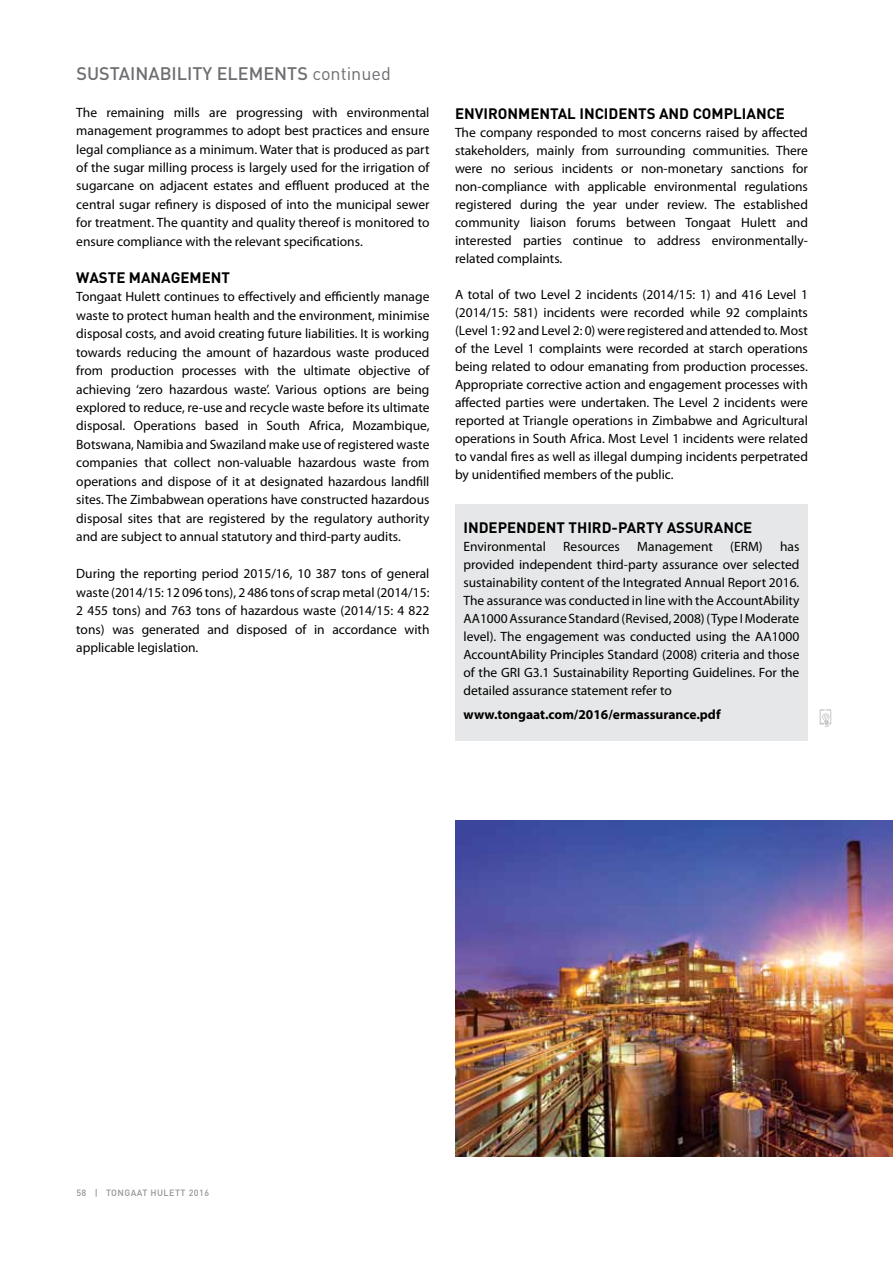
<style>
.page{position:relative;width:893px;height:1263px;background:#fff}
.page>*{position:absolute;margin:0;border:0;box-sizing:border-box;transform-origin:0 0}
.t1{font:500 18px "DIN";color:#6d6e71}
.t2{font:700 15px "DIN";color:#000}
.t3{font:13.5px/18px "Myriad Pro";color:#000;text-align:justify}
.t4{font:700 13.5px "Myriad Pro";color:#000}
.t5{font:500 9px "DIN";letter-spacing:.05em;color:#939598}
.s1{font-weight:400}
</style>
<div class="page">
<div style="left:455px;top:505px;width:353px;height:236px;background:#e6e7e8"></div>
<img style="left:455px;top:821px;width:438px;height:336px">
<svg style="left:820px;top:709px;width:11px;height:18px"></svg>
<h1 class="t1" style="left:77px;top:62px;width:316px">SUSTAINABILITY ELEMENTS <span class="s1">continued</span></h1>
<p class="t3" style="left:76px;top:103px;width:355px;line-height:18.5px">The remaining mills are progressing with environmental management programmes to adopt best practices and ensure legal compliance as a minimum. Water that is produced as part of the sugar milling process is largely used for the irrigation of sugarcane on adjacent estates and effluent produced at the central sugar refinery is disposed of into the municipal sewer for treatment. The quantity and quality thereof is monitored to ensure compliance with the relevant specifications.</p>
<p class="t2" style="left:76px;top:267px;width:145px">WASTE MANAGEMENT</p>
<p class="t3" style="left:76px;top:288px;width:355px;line-height:18.5px">Tongaat Hulett continues to effectively and efficiently manage waste to protect human health and the environment, minimise disposal costs, and avoid creating future liabilities. It is working towards reducing the amount of hazardous waste produced from production processes with the ultimate objective of achieving ‘zero hazardous waste’. Various options are being explored to reduce, re-use and recycle waste before its ultimate disposal. Operations based in South Africa, Mozambique, Botswana, Namibia and Swaziland make use of registered waste companies that collect non-valuable hazardous waste from operations and dispose of it at designated hazardous landfill sites. The Zimbabwean operations have constructed hazardous disposal sites that are registered by the regulatory authority and are subject to annual statutory and third-party audits.</p>
<p class="t3" style="left:76px;top:565px;width:355px;line-height:18.5px">During the reporting period 2015/16, 10 387 tons of general waste (2014/15: 12 096 tons), 2 486 tons of scrap metal (2014/15:<br>2 455 tons) and 763 tons of hazardous waste (2014/15: 4 822 tons) was generated and disposed of in accordance with applicable legislation.</p>
<p class="t2" style="left:455px;top:104px;width:11px">ENV</p>
<p class="t2" style="left:483px;top:104px;width:15px">IRON</p>
<p class="t2" style="left:518px;top:104px;width:268px">MENTAL INCIDENTS AND COMPLIANCE</p>
<p class="t3" style="left:455px;top:124px;width:354px">The company responded to most concerns raised by affected stakeholders, mainly from surrounding communities. There were no serious incidents or non-monetary sanctions for non-compliance with applicable environmental regulations registered during the year under review. The established community liaison forums between Tongaat Hulett and interested parties continue to address environmentally&shy;related complaints.</p>
<p class="t3" style="left:455px;top:286px;width:354px">A total of two Level 2 incidents (2014/15: 1) and 416 Level 1 (2014/15: 581) incidents were recorded while 92 complaints (Level 1: 92 and Level 2: 0) were registered and attended to. Most of the Level 1 complaints were recorded at starch operations being related to odour emanating from production processes.<br>Appropriate corrective action and engagement processes with affected parties were undertaken. The Level 2 incidents were reported at Triangle operations in Zimbabwe and Agricultural operations in South Africa. Most Level 1 incidents were related to vandal fires as well as illegal dumping incidents perpetrated by unidentified members of the public.</p>
<p class="t2" style="left:463px;top:518px;width:290px">INDEPENDENT THIRD-PARTY ASSURANCE</p>
<p class="t3" style="left:463px;top:538px;width:84px">Environmental</p>
<p class="t3" style="left:563px;top:538px;width:58px">Resources</p>
<p class="t3" style="left:637px;top:538px;width:77px">Management</p>
<p class="t3" style="left:730px;top:538px;width:34px">(ERM)</p>
<p class="t3" style="left:463px;top:538px;width:337px;text-indent:317px">has provided independent third-party assurance over selected sustainability content of the Integrated Annual Report 2016.<br>The assurance was conducted in line with the AccountAbility AA1000 Assurance Standard (Revised, 2008) (Type I Moderate level). The engagement was conducted using the AA1000<br>AccountAbility Principles Standard (2008) criteria and those of the GRI G3.1 Sustainability Reporting Guidelines. For the detailed assurance statement refer to</p>
<p class="t4" style="left:463px;top:706px;width:259px">www.tongaat.com/2016/ermassurance.pdf</p>
<p class="t5" style="left:76px;top:1187px;width:134px">58 | TONGAAT HULETT 2016</p>
</div>
